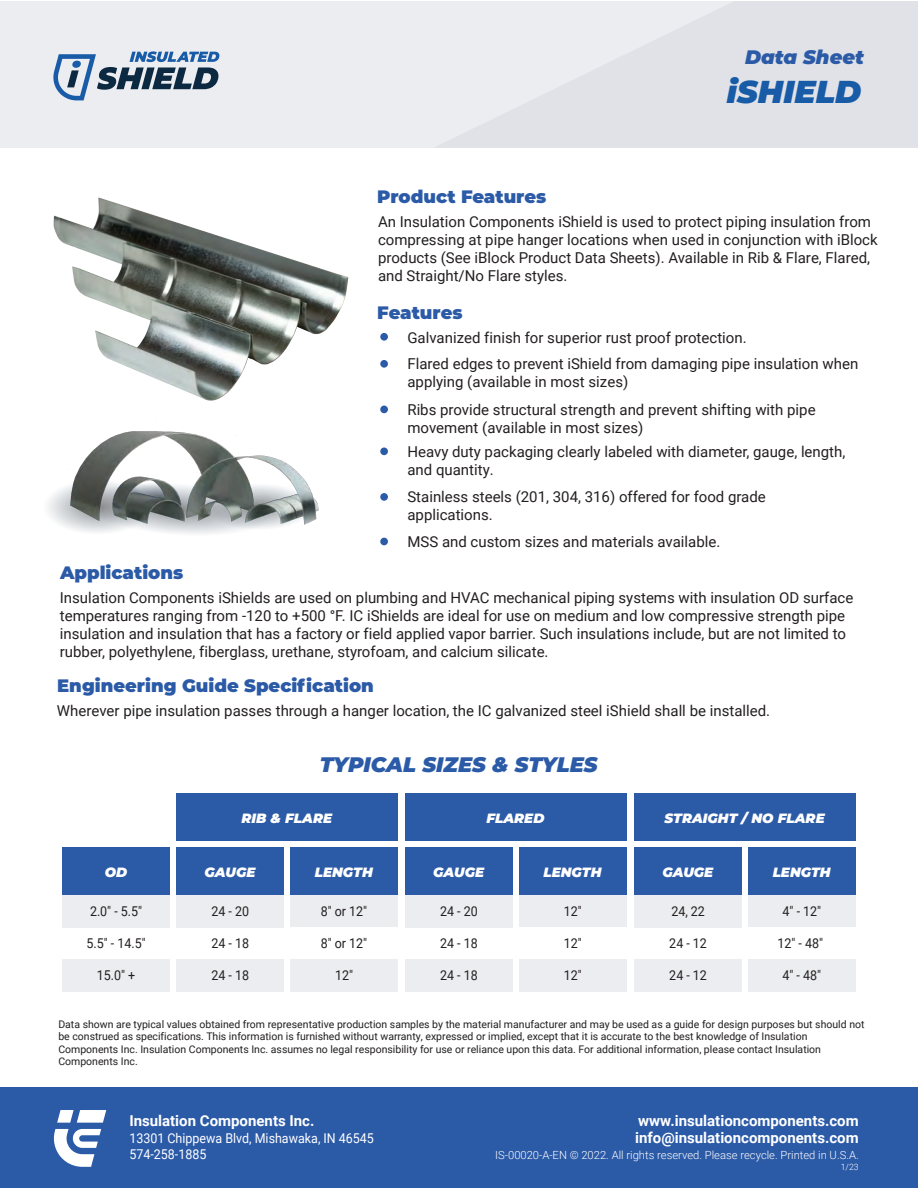
<style>
.page{position:relative;width:918px;height:1188px;background:#fff}
.page>*{position:absolute;margin:0;border:0;box-sizing:border-box;transform-origin:0 0}
.t1{font:italic 900 31.65px "Montserrat";color:#185ba7}
.t2{font:italic 900 21px "Montserrat";color:#2b5aa7}
.t3{font:italic 900 19.5px "Montserrat";color:#2b5aa7}
.t4{font:900 18px "Montserrat";color:#2b5aa7}
.t5{font:15px/18px "Roboto";color:#231f20}
.t6{font:700 15px/16.8px "Roboto";color:#fff}
.t7{font:13.5px "Roboto";color:#231f20;scale:.92 1}
.t8{font:italic 900 13.5px "Montserrat";color:#fff}
.t9{font:13.5px/16px "Roboto";color:#fff;scale:.92 1}
.t10{font:300 11.25px "Roboto";color:#fff}
.t11{font:10.5px/12.6px "Roboto";color:#211e1e}
.t12{font:300 8.7px "Roboto";color:#fff}
</style>
<div class="page">
<div style="left:0;top:1088px;width:918px;height:100px;background:#2b5aa7"></div>
<div style="left:0;top:1px;width:918px;height:147px;background:#ecedf0"></div>
<svg style="left:437px;top:1px;width:481px;height:146px;fill:#e1e2e7"></svg>
<svg style="left:57px;top:1110px;width:49px;height:13px"></svg>
<svg style="left:54px;top:1129px;width:47px;height:38px"></svg>
<div style="left:380px;top:333px;width:8px;height:8px;background:#2b5aa7;border-radius:50%"></div>
<div style="left:380px;top:406px;width:8px;height:7px;background:#2b5aa7;border-radius:50%"></div>
<div style="left:380px;top:360px;width:8px;height:8px;background:#2b5aa7;border-radius:50%"></div>
<div style="left:380px;top:448px;width:8px;height:7px;background:#2b5aa7;border-radius:50%"></div>
<div style="left:380px;top:493px;width:8px;height:8px;background:#2b5aa7;border-radius:50%"></div>
<div style="left:380px;top:538px;width:8px;height:7px;background:#2b5aa7;border-radius:50%"></div>
<svg style="left:53px;top:51px;width:166px;height:49px"></svg>
<img style="left:48px;top:431px;width:271px;height:103px">
<img style="left:53px;top:197px;width:296px;height:204px">
<div style="left:176px;top:959px;width:108px;height:33px;background:#ecedf0"></div>
<div style="left:176px;top:895px;width:108px;height:32px;background:#ecedf0"></div>
<div style="left:176px;top:848px;width:108px;height:47px;background:#2b5aa7"></div>
<div style="left:62px;top:959px;width:108px;height:33px;background:#ecedf0"></div>
<div style="left:62px;top:895px;width:108px;height:32px;background:#ecedf0"></div>
<div style="left:62px;top:848px;width:108px;height:47px;background:#2b5aa7"></div>
<div style="left:290px;top:895px;width:108px;height:32px;background:#ecedf0"></div>
<div style="left:290px;top:959px;width:108px;height:33px;background:#ecedf0"></div>
<div style="left:290px;top:848px;width:108px;height:47px;background:#2b5aa7"></div>
<div style="left:176px;top:793px;width:222px;height:48px;background:#2b5aa7"></div>
<div style="left:405px;top:959px;width:108px;height:33px;background:#ecedf0"></div>
<div style="left:405px;top:895px;width:108px;height:32px;background:#ecedf0"></div>
<div style="left:405px;top:848px;width:108px;height:47px;background:#2b5aa7"></div>
<div style="left:519px;top:895px;width:108px;height:32px;background:#ecedf0"></div>
<div style="left:519px;top:959px;width:108px;height:33px;background:#ecedf0"></div>
<div style="left:519px;top:848px;width:108px;height:47px;background:#2b5aa7"></div>
<div style="left:405px;top:793px;width:221px;height:48px;background:#2b5aa7"></div>
<div style="left:634px;top:959px;width:108px;height:33px;background:#ecedf0"></div>
<div style="left:634px;top:895px;width:108px;height:32px;background:#ecedf0"></div>
<div style="left:634px;top:848px;width:108px;height:47px;background:#2b5aa7"></div>
<div style="left:748px;top:895px;width:108px;height:32px;background:#ecedf0"></div>
<div style="left:748px;top:959px;width:108px;height:33px;background:#ecedf0"></div>
<div style="left:748px;top:848px;width:108px;height:47px;background:#2b5aa7"></div>
<div style="left:634px;top:793px;width:222px;height:48px;background:#2b5aa7"></div>
<h3 class="t3" style="left:745px;top:43px;width:120px">Data Sheet</h3>
<p class="t4" style="left:377px;top:183px;width:171px">Product Features</p>
<h1 class="t1" style="left:727px;top:67px;width:136px">iSHIELD</h1>
<p class="t5" style="left:378px;top:212px;width:501px">An Insulation Components iShield is used to protect piping insulation from compressing at pipe hanger locations when used in conjunction with iBlock products (See iBlock Product Data Sheets). Available in Rib &amp; Flare, Flared, and Straight/No Flare styles.</p>
<p class="t4" style="left:377px;top:299px;width:87px">Features</p>
<p class="t5" style="left:407px;top:328px;width:341px">Galvanized finish for superior rust proof protection.</p>
<p class="t5" style="left:407px;top:354px;width:452px">Flared edges to prevent iShield from damaging pipe insulation when applying (available in most sizes)</p>
<p class="t5" style="left:407px;top:400px;width:410px">Ribs provide structural strength and prevent shifting with pipe movement (available in most sizes)</p>
<p class="t5" style="left:407px;top:442px;width:439px">Heavy duty packaging clearly labeled with diameter, gauge, length, and quantity.</p>
<p class="t5" style="left:407px;top:487px;width:360px">Stainless steels (201, 304, 316) offered for food grade applications.</p>
<p class="t5" style="left:407px;top:532px;width:314px">MSS and custom sizes and materials available.</p>
<p class="t4" style="left:60px;top:559px;width:125px">Applications</p>
<p class="t5" style="left:60px;top:588px;width:795px">Insulation Components iShields are used on plumbing and HVAC mechanical piping systems with insulation OD surface temperatures ranging from -120 to +500 °F. IC iShields are ideal for use on medium and low compressive strength pipe insulation and insulation that has a factory or field applied vapor barrier. Such insulations include, but are not limited to rubber, polyethylene, fiberglass, urethane, styrofoam, and calcium silicate.</p>
<p class="t4" style="left:57px;top:672px;width:318px">Engineering Guide Specification</p>
<p class="t5" style="left:57px;top:701px;width:715px">Wherever pipe insulation passes through a hanger location, the IC galvanized steel iShield shall be installed.</p>
<h2 class="t2" style="left:320px;top:749px;width:279px">TYPICAL SIZES &amp; STYLES</h2>
<p class="t8" style="left:241px;top:808px;width:92px">RIB &amp; FLARE</p>
<p class="t8" style="left:486px;top:808px;width:60px">FLARED</p>
<p class="t8" style="left:665px;top:808px;width:162px">STRAIGHT / NO FLARE</p>
<p class="t8" style="left:105px;top:862px;width:24px">OD</p>
<p class="t8" style="left:205px;top:862px;width:52px">GAUGE</p>
<p class="t8" style="left:315px;top:862px;width:60px">LENGTH</p>
<p class="t8" style="left:433px;top:862px;width:52px">GAUGE</p>
<p class="t8" style="left:543px;top:862px;width:60px">LENGTH</p>
<p class="t8" style="left:662px;top:862px;width:52px">GAUGE</p>
<p class="t8" style="left:773px;top:862px;width:60px">LENGTH</p>
<p class="t7" style="left:90px;top:902px;width:58px">2.0" - 5.5"</p>
<p class="t7" style="left:211px;top:902px;width:42px">24 - 20</p>
<p class="t7" style="left:87px;top:934px;width:66px">5.5" - 14.5"</p>
<p class="t7" style="left:211px;top:934px;width:42px">24 - 18</p>
<p class="t7" style="left:97px;top:966px;width:43px">15.0" +</p>
<p class="t7" style="left:211px;top:966px;width:42px">24 - 18</p>
<p class="t7" style="left:321px;top:902px;width:52px">8" or 12"</p>
<p class="t7" style="left:321px;top:934px;width:52px">8" or 12"</p>
<p class="t7" style="left:335px;top:966px;width:21px">12"</p>
<p class="t7" style="left:440px;top:902px;width:42px">24 - 20</p>
<p class="t7" style="left:440px;top:934px;width:42px">24 - 18</p>
<p class="t7" style="left:440px;top:966px;width:42px">24 - 18</p>
<p class="t7" style="left:564px;top:902px;width:21px">12"</p>
<p class="t7" style="left:564px;top:934px;width:21px">12"</p>
<p class="t7" style="left:564px;top:966px;width:21px">12"</p>
<p class="t7" style="left:671px;top:902px;width:38px">24, 22</p>
<p class="t7" style="left:669px;top:934px;width:42px">24 - 12</p>
<p class="t7" style="left:669px;top:966px;width:42px">24 - 12</p>
<p class="t7" style="left:783px;top:902px;width:43px">4" - 12"</p>
<p class="t7" style="left:778px;top:934px;width:51px">12" - 48"</p>
<p class="t7" style="left:783px;top:966px;width:43px">4" - 48"</p>
<p class="t11" style="left:58px;top:1017px;width:808px">Data shown are typical values obtained from representative production samples by the material manufacturer and may be used as a guide for design purposes but should not be construed as specifications. This information is furnished without warranty, expressed or implied, except that it is accurate to the best knowledge of Insulation Components Inc. Insulation Components Inc. assumes no legal responsibility for use or reliance upon this data. For additional information, please contact Insulation Components Inc.</p>
<p class="t6" style="left:129px;top:1112px;width:187px">Insulation Components Inc.</p>
<p class="t9" style="left:129px;top:1130px;width:267px">13301 Chippewa Blvd, Mishawaka, IN 46545<br>574-258-1885</p>
<p class="t6" style="left:635px;top:1112px;width:225px">www.insulationcomponents.com info@insulationcomponents.com</p>
<p class="t10" style="left:495px;top:1147px;width:365px">IS-00020-A-EN © 2022. All rights reserved. Please recycle. Printed in U.S.A.</p>
<p class="t12" style="left:841px;top:1161px;width:19px">1/23</p>
</div>
